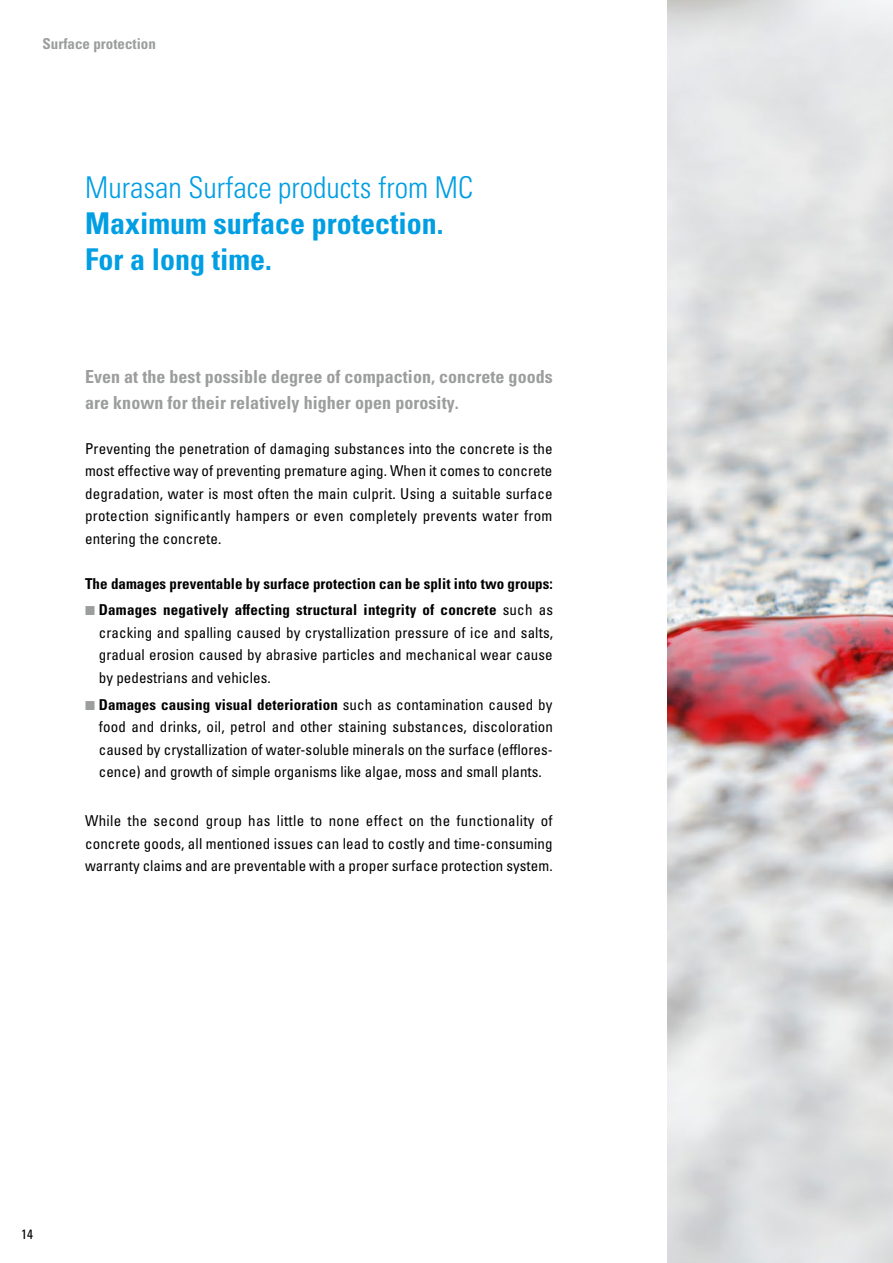
<style>
.page{position:relative;width:893px;height:1263px;background:#fff}
.page>*{position:absolute;margin:0;border:0;box-sizing:border-box;transform-origin:0 0}
.t1{font:700 condensed 30px/36px "Univers LT Pro";color:#009ee3}
.t2{font:30px "Univers LTCYR 47 Light Cond";color:#009ee3}
.t3{font:700 condensed 18px/25.5px "Univers LT Pro";letter-spacing:.005em;color:#9c9d9d}
.t4{font:condensed 15px/22.5px "Univers LT Pro";letter-spacing:.005em;color:#000;text-align:justify}
.t5{font:700 condensed 15px/26.7px "Univers LT Pro";letter-spacing:.005em;color:#000}
.t6{font:700 condensed 15px "Univers LT Pro";color:#9c9d9d}
.t7{font:condensed 13.5px "Univers LT Pro";color:#000}
.s1{color:#9c9d9d}
.s2{font-weight:400}
.s3{font-weight:700}
</style>
<div class="page">
<img style="left:668px;top:0;width:225px;height:1263px">
<p class="t6" style="left:43px;top:35px;width:115px">Surface protection</p>
<h1 class="t2" style="left:85px;top:167px;width:390px">Murasan Surface products from MC</h1>
<h1 class="t1" style="left:85px;top:206px;width:360px">Maximum surface protection.<br>For a long time.</h1>
<p class="t3" style="left:85px;top:364px;width:469px">Even at the best possible degree of compaction, concrete goods are known for their relatively higher open porosity.</p>
<p class="t4" style="left:85px;top:437px;width:469px">Preventing the penetration of damaging substances into the concrete is the most effective way of preventing premature aging. When it comes to concrete degradation, water is most often the main culprit. Using a suitable surface protection significantly hampers or even completely prevents water from entering the concrete.</p>
<p class="t5" style="left:85px;top:570px;width:470px">The damages preventable by surface protection can be split into two groups: <span class="s1">◾</span> Damages negatively affecting structural integrity of concrete <span class="s2">such as</span></p>
<p class="t4" style="left:99px;top:621px;width:456px">cracking and spalling caused by crystallization pressure of ice and salts, gradual erosion caused by abrasive particles and mechanical wear cause by pedestrians and vehicles.</p>
<p class="t4" style="left:99px;top:693px;width:456px;text-indent:-14px"><span class="s1">◾</span> <span class="s3">Damages causing visual deterioration</span> such as contamination caused by food and drinks, oil, petrol and other staining substances, discoloration caused by crystallization of water-soluble minerals on the surface (efflores&shy;cence) and growth of simple organisms like algae, moss and small plants.</p>
<p class="t4" style="left:85px;top:809px;width:469px">While the second group has little to none effect on the functionality of concrete goods, all mentioned issues can lead to costly and time-consuming warranty claims and are preventable with a proper surface protection system.</p>
<p class="t7" style="left:21px;top:1226px;width:14px">14</p>
</div>
